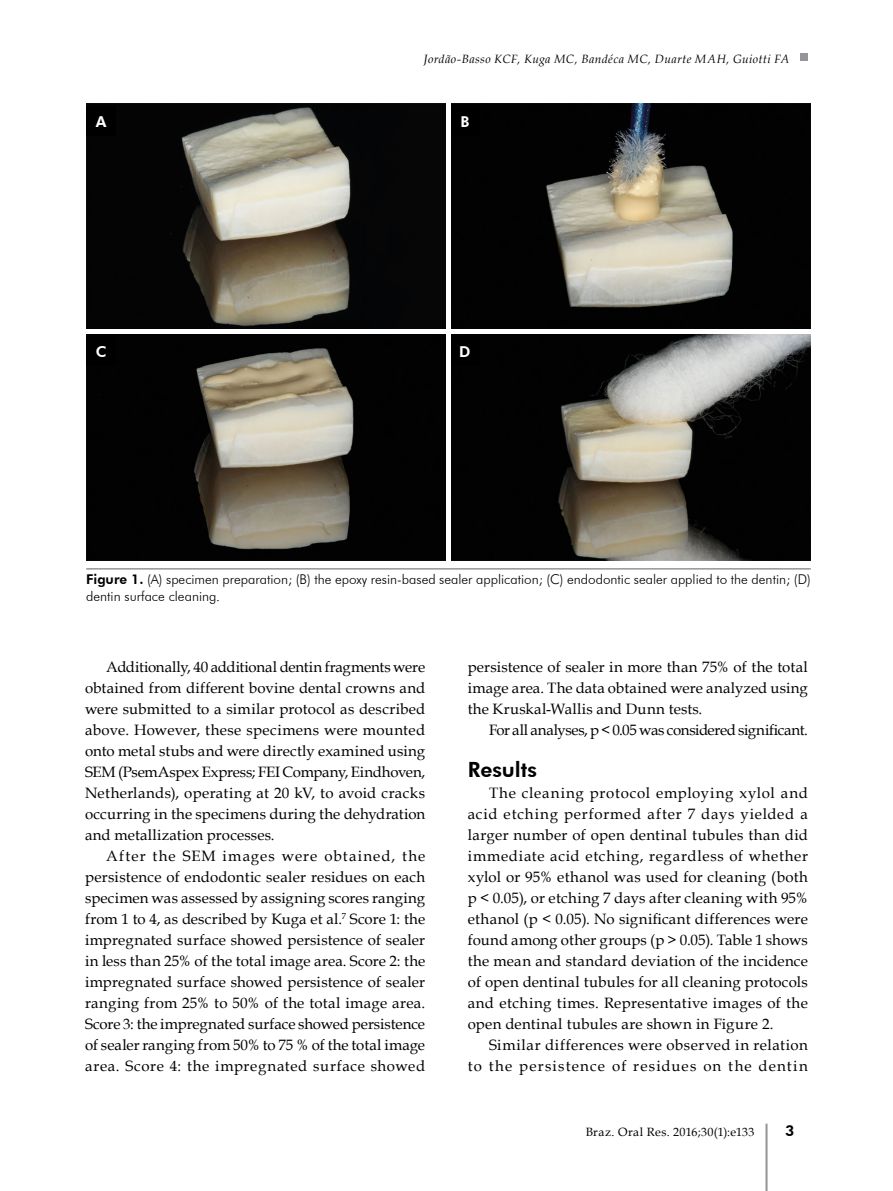
<style>
.page{position:relative;width:893px;height:1191px;background:#fff}
.page>*{position:absolute;margin:0;border:0;box-sizing:border-box;transform-origin:0 0}
.t1{font:800 21px "Futura BT";color:#000}
.t2{font:15px/21px "Book Antiqua";letter-spacing:.02em;color:#000;text-align:justify}
.t3{font:15px/21px "Book Antiqua";letter-spacing:.055em;color:#000;text-align:right}
.t4{font:15px "Book Antiqua";letter-spacing:-.02em;color:#000}
.t5{font:800 15px "Futura BT";color:#fff}
.t6{font:800 15px "Futura BT";color:#000}
.t7{font:300 13.5px/16.2px "Futura BT";color:#000}
.t8{font:italic 12px "Book Antiqua";letter-spacing:.035em;color:#000}
.t9{font:12px "Book Antiqua";letter-spacing:.03em;color:#000}
.s1{font-weight:800}
.s2{font-style:italic}
</style>
<div class="page">
<div style="left:800px;top:53px;width:8px;height:8px;background:#939598"></div>
<img style="left:86px;top:103px;width:724px;height:457px">
<div style="left:86px;top:106px;width:30px;height:30px;background:#000"></div>
<div style="left:450px;top:106px;width:30px;height:30px;background:#000"></div>
<div style="left:86px;top:336px;width:30px;height:30px;background:#000"></div>
<div style="left:450px;top:336px;width:30px;height:30px;background:#000"></div>
<hr style="left:446px;top:103px;width:4px;height:457px;background:#fff">
<hr style="left:86px;top:330px;width:725px;height:4px;background:#fff">
<hr style="left:86px;top:568px;width:725px;height:1px;background:#939598">
<hr style="left:765px;top:1123px;width:2px;height:68px;background:#939598">
<p class="t8" style="left:424px;top:51px;width:367px">Jordão-Basso KCF, Kuga MC, Bandéca MC, Duarte MAH, Guiotti FA</p>
<p class="t5" style="left:96px;top:112px;width:12px">A</p>
<p class="t5" style="left:460px;top:112px;width:10px">B</p>
<p class="t5" style="left:96px;top:342px;width:12px">C</p>
<p class="t5" style="left:459px;top:342px;width:13px">D</p>
<p class="t7" style="left:86px;top:571px;width:726px"><span class="s1">Figure 1.</span> (A) specimen preparation; (B) the epoxy resin-based sealer application; (C) endodontic sealer applied to the dentin; (D) dentin surface cleaning.</p>
<p class="t2" style="left:85px;top:656px;width:342px;text-indent:21px">Additionally, 40 additional dentin fragments were obtained from different bovine dental crowns and were submitted to a similar protocol as described above. However, these specimens were mounted onto metal stubs and were directly examined using SEM (PsemAspex Express; FEI Company, Eindhoven, Netherlands), operating at 20 kV, to avoid cracks occurring in the specimens during the dehydration and metallization processes.</p>
<p class="t2" style="left:85px;top:845px;width:342px;text-indent:21px">After the SEM images were obtained, the persistence of endodontic sealer residues on each specimen was assessed by assigning scores ranging from 1 to 4, as described by Kuga et al.<sup>7</sup> Score 1: the impregnated surface showed persistence of sealer in less than 25% of the total image area. Score 2: the impregnated surface showed persistence of sealer ranging from 25% to 50% of the total image area.<br>Score 3: the impregnated surface showed persistence of sealer ranging from 50% to 75 % of the total image area. Score 4: the impregnated surface showed</p>
<p class="t2" style="left:468px;top:656px;width:342px">persistence of sealer in more than 75% of the total image area. The data obtained were analyzed using the Kruskal-Wallis and Dunn tests.</p>
<p class="t4" style="left:489px;top:719px;width:320px">For all analyses, p &lt; 0.05 was considered significant.</p>
<h1 class="t1" style="left:468px;top:757px;width:71px">Results</h1>
<p class="t2" style="left:468px;top:782px;width:342px;text-indent:21px">The cleaning protocol employing xylol and acid etching performed after 7 days yielded a larger number of open dentinal tubules than did immediate acid etching, regardless of whether xylol or 95% ethanol was used for cleaning (both p <span class="s2">&lt;</span> 0.05), or etching 7 days after cleaning with 95% ethanol (p <span class="s2">&lt;</span> 0.05). No significant differences were found among other groups (p <span class="s2">&gt;</span> 0.05). Table 1 shows the mean and standard deviation of the incidence of open dentinal tubules for all cleaning protocols and etching times. Representative images of the open dentinal tubules are shown in Figure 2.</p>
<p class="t3" style="left:468px;top:1034px;width:342px">Similar differences were observed in relation<br>to the persistence of residues on the dentin</p>
<p class="t9" style="left:586px;top:1123px;width:170px">Braz. Oral Res. 2016;30(1):e133</p>
<p class="t6" style="left:785px;top:1121px;width:11px">3</p>
</div>
